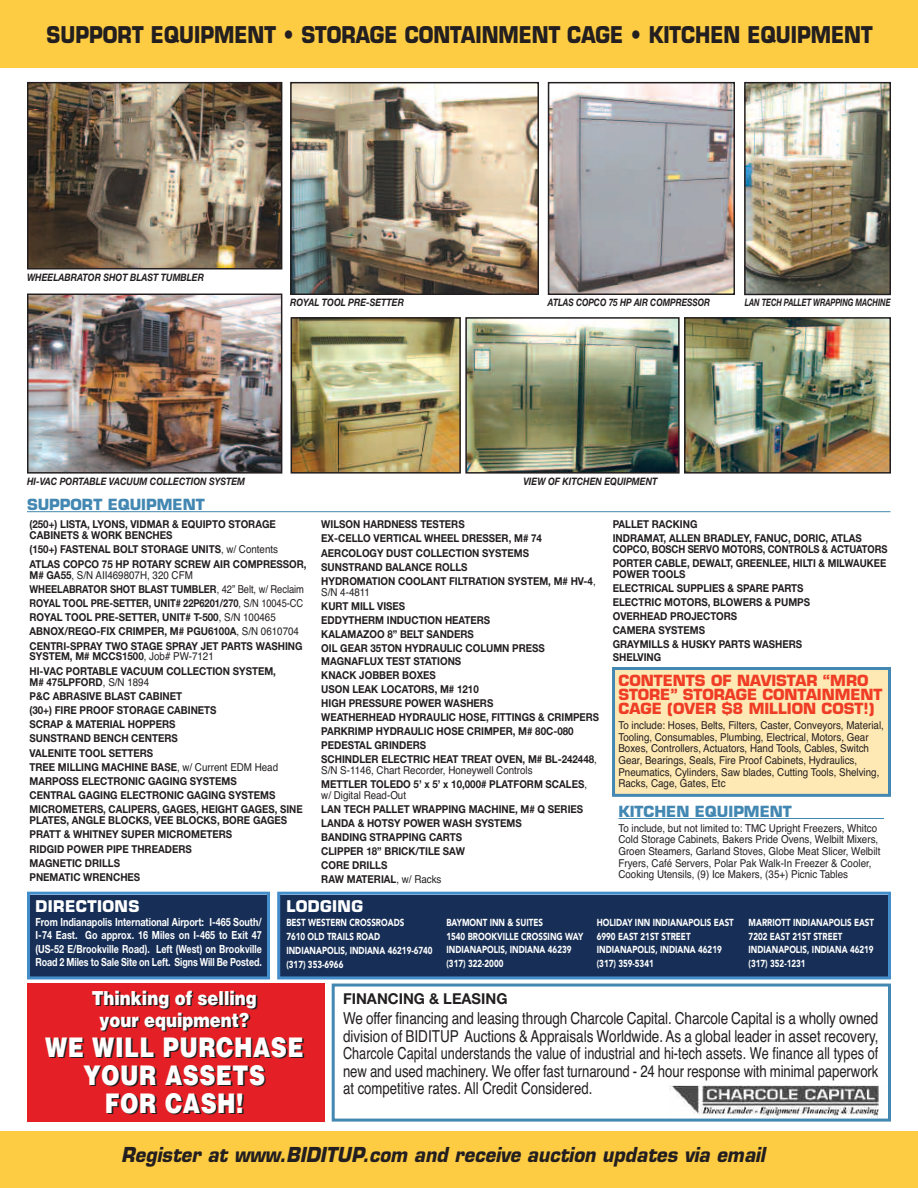
<style>
.page{position:relative;width:918px;height:1188px;background:#fff}
.page>*{position:absolute;margin:0;border:0;box-sizing:border-box;transform-origin:0 0}
.t1{font:900 27px/27.9px "Helvetica";letter-spacing:.025em;color:#fff;text-align:center;scale:.82 1}
.t2{font:700 22.5px "Eurostile";color:#231f20;scale:.86 1}
.t3{font:italic 700 20.1px "Eurostile";letter-spacing:.005em;color:#231f20;scale:.91 1}
.t4{font:900 19.35px/22px "Helvetica";color:#fff;text-align:center;scale:.85 1}
.t5{font:16.5px/17.5px "Helvetica";color:#231f20;text-align:justify;scale:.82 1}
.t6{font:700 15.75px "Eurostile";letter-spacing:.025em;color:#fff}
.t7{font:700 15px/14.2px "Eurostile";color:#ef3c25}
.t8{font:700 15px "Eurostile";color:#4388b2}
.t9{font:700 15px "Helvetica Neue";color:#231f20}
.t10{font:700 11.25px/13.5px "Helvetica Neue";letter-spacing:-.01em;color:#fff;text-align:justify;scale:.8 1}
.t11{font:700 10.8px/14px "Helvetica Neue";color:#231f20;scale:.9 1}
.t12{font:10.8px/11.7px "Helvetica";color:#231f20;scale:.9 1}
.t13{font:700 10.8px/14.2px "Helvetica Neue";color:#231f20;scale:.86 1}
.t14{font:italic 700 10.35px "Helvetica Neue";color:#231f20;scale:.85 1}
.t15{font:italic 700 10.35px "Helvetica Neue";color:#231f20;scale:.72 1}
.t16{font:italic 700 10.35px "Helvetica Neue";color:#231f20;scale:.8 1}
.t17{font:900 10.2px/13.8px "Avenir";color:#fff;scale:.79 1}
.s1{font-family:"Helvetica";font-weight:400}
.s2{font-family:"Helvetica Neue";font-weight:700}
</style>
<div class="page">
<div style="left:615px;top:670px;width:273px;height:124px;background:#fee8b4"></div>
<div style="left:612px;top:667px;width:279px;height:130px;border:3px solid #4388b2"></div>
<div style="left:0;top:0;width:918px;height:68px;background:#fecc43"></div>
<div style="left:30px;top:895px;width:237px;height:81px;background:#172f56"></div>
<div style="left:27px;top:892px;width:243px;height:87px;border:3px solid #448dcb"></div>
<div style="left:280px;top:895px;width:608px;height:81px;background:#172f56"></div>
<div style="left:277px;top:892px;width:614px;height:87px;border:3px solid #448dcb"></div>
<img style="left:30px;top:297px;width:249px;height:174px">
<div style="left:27px;top:294px;width:255px;height:180px;border:2px solid #231f20"></div>
<img style="left:30px;top:85px;width:249px;height:182px">
<div style="left:27px;top:82px;width:255px;height:188px;border:2px solid #231f20"></div>
<img style="left:293px;top:85px;width:243px;height:207px">
<div style="left:290px;top:82px;width:249px;height:213px;border:2px solid #231f20"></div>
<img style="left:551px;top:85px;width:181px;height:207px">
<div style="left:548px;top:82px;width:187px;height:213px;border:2px solid #231f20"></div>
<img style="left:747px;top:85px;width:141px;height:207px">
<div style="left:744px;top:82px;width:147px;height:213px;border:2px solid #231f20"></div>
<img style="left:294px;top:320px;width:164px;height:151px">
<div style="left:291px;top:317px;width:170px;height:157px;border:2px solid #231f20"></div>
<img style="left:468px;top:320px;width:209px;height:151px">
<div style="left:465px;top:317px;width:215px;height:157px;border:2px solid #231f20"></div>
<img style="left:687px;top:320px;width:201px;height:151px">
<div style="left:684px;top:317px;width:207px;height:157px;border:2px solid #231f20"></div>
<div style="left:27px;top:983px;width:297px;height:139px;background:#e41f25"></div>
<div style="left:332px;top:984px;width:559px;height:138px;border:3px solid #4388b2"></div>
<img style="left:670px;top:1085px;width:209px;height:32px">
<div style="left:0;top:1132px;width:918px;height:56px;background:#fecc43"></div>
<hr style="left:618px;top:818px;width:266px;height:1px;background:#4388b2">
<hr style="left:27px;top:511px;width:864px;height:1px;background:#4388b2">
<h2 class="t2" style="left:47px;top:26px;width:962px">SUPPORT EQUIPMENT • STORAGE CONTAINMENT CAGE • KITCHEN EQUIPMENT</h2>
<p class="t14" style="left:27px;top:273px;width:210px">WHEELABRATOR SHOT BLAST TUMBLER</p>
<p class="t14" style="left:290px;top:298px;width:136px">ROYAL TOOL PRE-SETTER</p>
<p class="t16" style="left:548px;top:298px;width:204px">ATLAS COPCO 75 HP AIR COMPRESSOR</p>
<p class="t15" style="left:745px;top:298px;width:204px">LAN TECH PALLET WRAPPING MACHINE</p>
<p class="t14" style="left:27px;top:478px;width:258px">HI-VAC PORTABLE VACUUM COLLECTION SYSTEM</p>
<h3 class="t8" style="left:27px;top:499px;width:179px">SUPPORT EQUIPMENT</h3>
<p class="t14" style="left:523px;top:478px;width:159px">VIEW OF KITCHEN EQUIPMENT</p>
<p class="t11" style="left:30px;top:520px;width:275px;line-height:10.9px">(250+) LISTA, LYONS, VIDMAR &amp; EQUIPTO STORAGE<br>CABINETS &amp; WORK BENCHES</p>
<p class="t11" style="left:30px;top:543px;width:309px">(150+) FASTENAL BOLT STORAGE UNITS<span class="s1">, w/ Contents<br></span>ATLAS COPCO 75 HP ROTARY SCREW AIR COMPRESSOR,</p>
<p class="t12" style="left:30px;top:569px;width:183px"><span class="s2">M# GA55</span>, S/N AII469807H, 320 CFM</p>
<p class="t13" style="left:30px;top:583px;width:321px">WHEELABRATOR SHOT BLAST TUMBLER<span class="s1">, 42” Belt, w/ Reclaim </span>ROYAL TOOL PRE-SETTER, UNIT# 22P6201/270<span class="s1">, S/N 10045-CC </span>ROYAL TOOL PRE-SETTER, UNIT# T-500<span class="s1">, S/N 100465<br></span>ABNOX/REGO-FIX CRIMPER, M# PGU6100A<span class="s1">, S/N 0610704<br></span>CENTRI-SPRAY TWO STAGE SPRAY JET PARTS WASHING</p>
<p class="t11" style="left:30px;top:650px;width:275px">SYSTEM, M# MCCS1500<span class="s1">, Job# PW-7121<br></span>HI-VAC PORTABLE VACUUM COLLECTION SYSTEM,</p>
<p class="t11" style="left:30px;top:676px;width:305px">M# 475LPFORD<span class="s1">, S/N 1894<br></span>P&amp;C ABRASIVE BLAST CABINET<br>(30+) FIRE PROOF STORAGE CABINETS<br>SCRAP &amp; MATERIAL HOPPERS<br>SUNSTRAND BENCH CENTERS<br>VALENITE TOOL SETTERS<br>TREE MILLING MACHINE BASE<span class="s1">, w/ Current EDM Head </span>MARPOSS ELECTRONIC GAGING SYSTEMS<br>CENTRAL GAGING ELECTRONIC GAGING SYSTEMS MICROMETERS, CALIPERS, GAGES, HEIGHT GAGES, SINE</p>
<p class="t11" style="left:30px;top:814px;width:288px">PLATES, ANGLE BLOCKS, VEE BLOCKS, BORE GAGES<br>PRATT &amp; WHITNEY SUPER MICROMETERS<br>RIDGID POWER PIPE THREADERS<br>MAGNETIC DRILLS<br>PNEMATIC WRENCHES</p>
<p class="t11" style="left:321px;top:518px;width:306px">WILSON HARDNESS TESTERS<br>EX-CELLO VERTICAL WHEEL DRESSER, M# 74<br>AERCOLOGY DUST COLLECTION SYSTEMS<br>SUNSTRAND BALANCE ROLLS<br>HYDROMATION COOLANT FILTRATION SYSTEM, M# HV-4<span class="s1">,</span></p>
<p class="t12" style="left:321px;top:586px;width:56px">S/N 4-4811</p>
<p class="t11" style="left:321px;top:600px;width:310px">KURT MILL VISES<br>EDDYTHERM INDUCTION HEATERS<br>KALAMAZOO 8” BELT SANDERS<br>OIL GEAR 35TON HYDRAULIC COLUMN PRESS<br>MAGNAFLUX TEST STATIONS<br>KNACK JOBBER BOXES<br>USON LEAK LOCATORS, M# 1210<br>HIGH PRESSURE POWER WASHERS<br>WEATHERHEAD HYDRAULIC HOSE, FITTINGS &amp; CRIMPERS<br>PARKRIMP HYDRAULIC HOSE CRIMPER, M# 80C-080<br>PEDESTAL GRINDERS<br>SCHINDLER ELECTRIC HEAT TREAT OVEN, M# BL-242448<span class="s1">,</span></p>
<p class="t12" style="left:321px;top:765px;width:236px">S/N S-1146, Chart Recorder, Honeywell Controls</p>
<p class="t11" style="left:321px;top:778px;width:297px">METTLER TOLEDO 5’ x 5’ x 10,000# PLATFORM SCALES<span class="s1">,</span></p>
<p class="t12" style="left:321px;top:789px;width:96px">w/ Digital Read-Out</p>
<p class="t11" style="left:321px;top:803px;width:293px">LAN TECH PALLET WRAPPING MACHINE, M# Q SERIES<br>LANDA &amp; HOTSY POWER WASH SYSTEMS<br>BANDING STRAPPING CARTS<br>CLIPPER 18” BRICK/TILE SAW<br>CORE DRILLS<br>RAW MATERIAL<span class="s1">, w/ Racks</span></p>
<p class="t11" style="left:613px;top:518px;width:278px">PALLET RACKING<br>INDRAMAT, ALLEN BRADLEY, FANUC, DORIC, ATLAS</p>
<p class="t13" style="left:613px;top:543px;width:321px">COPCO, BOSCH SERVO MOTORS, CONTROLS &amp; ACTUATORS<br>PORTER CABLE, DEWALT, GREENLEE, HILTI &amp; MILWAUKEE</p>
<p class="t11" style="left:613px;top:568px;width:221px">POWER TOOLS<br>ELECTRICAL SUPPLIES &amp; SPARE PARTS<br>ELECTRIC MOTORS, BLOWERS &amp; PUMPS<br>OVERHEAD PROJECTORS<br>CAMERA SYSTEMS<br>GRAYMILLS &amp; HUSKY PARTS WASHERS<br>SHELVING</p>
<h3 class="t7" style="left:618px;top:675px;width:265px">CONTENTS OF NAVISTAR “MRO<br>STORE” STORAGE CONTAINMENT<br>CAGE (OVER $8 MILLION COST!)</h3>
<p class="t12" style="left:618px;top:720px;width:296px">To include: Hoses, Belts, Filters, Caster, Conveyors, Material, Tooling, Consumables, Plumbing, Electrical, Motors, Gear Boxes, Controllers, Actuators, Hand Tools, Cables, Switch Gear, Bearings, Seals, Fire Proof Cabinets, Hydraulics, Pneumatics, Cylinders, Saw blades, Cutting Tools, Shelving, Racks, Cage, Gates, Etc</p>
<h3 class="t8" style="left:618px;top:806px;width:175px">KITCHEN EQUIPMENT</h3>
<p class="t12" style="left:618px;top:822px;width:293px">To include, but not limited to: TMC Upright Freezers, Whitco Cold Storage Cabinets, Bakers Pride Ovens, Welbilt Mixers, Groen Steamers, Garland Stoves, Globe Meat Slicer, Welbilt Fryers, Café Servers, Polar Pak Walk-In Freezer &amp; Cooler, Cooking Utensils, (9) Ice Makers, (35+) Picnic Tables</p>
<h3 class="t6" style="left:36px;top:900px;width:105px">DIRECTIONS</h3>
<p class="t10" style="left:36px;top:916px;width:284px">From Indianapolis International Airport: I-465 South/ I-74 East. Go approx. 16 Miles on I-465 to Exit 47 (US-52 E/Brookville Road). Left (West) on Brookville Road 2 Miles to Sale Site on Left. Signs Will Be Posted.</p>
<h3 class="t6" style="left:286px;top:900px;width:78px">LODGING</h3>
<p class="t17" style="left:286px;top:916px;width:187px">BEST WESTERN CROSSROADS<br>7610 OLD TRAILS ROAD<br>INDIANAPOLIS, INDIANA 46219-6740 (317) 353-6966</p>
<p class="t17" style="left:446px;top:916px;width:175px">BAYMONT INN &amp; SUITES<br>1540 BROOKVILLE CROSSING WAY<br>INDIANAPOLIS, INDIANA 46239 (317) 322-2000</p>
<p class="t17" style="left:597px;top:916px;width:175px">HOLIDAY INN INDIANAPOLIS EAST<br>6990 EAST 21ST STREET<br>INDIANAPOLIS, INDIANA 46219 (317) 359-5341</p>
<p class="t17" style="left:749px;top:916px;width:160px">MARRIOTT INDIANAPOLIS EAST<br>7202 EAST 21ST STREET<br>INDIANAPOLIS, INDIANA 46219 (317) 352-1231</p>
<h3 class="t4" style="left:92px;top:989px;width:196px">Thinking of selling your equipment?</h3>
<h1 class="t1" style="left:45px;top:1036px;width:317px">WE WILL PURCHASE<br>YOUR ASSETS<br>FOR CASH!</h1>
<h3 class="t9" style="left:343px;top:993px;width:166px">FINANCING &amp; LEASING</h3>
<p class="t5" style="left:343px;top:1010px;width:655px">We offer financing and leasing through Charcole Capital. Charcole Capital is a wholly owned division of BIDITUP Auctions &amp; Appraisals Worldwide. As a global leader in asset recovery, Charcole Capital understands the value of industrial and hi-tech assets. We finance all types of new and used machinery. We offer fast turnaround - 24 hour response with minimal paperwork at competitive rates. All Credit Considered.</p>
<h3 class="t3" style="left:121px;top:1147px;width:709px">Register at www.BIDITUP.com and receive auction updates via email</h3>
</div>
